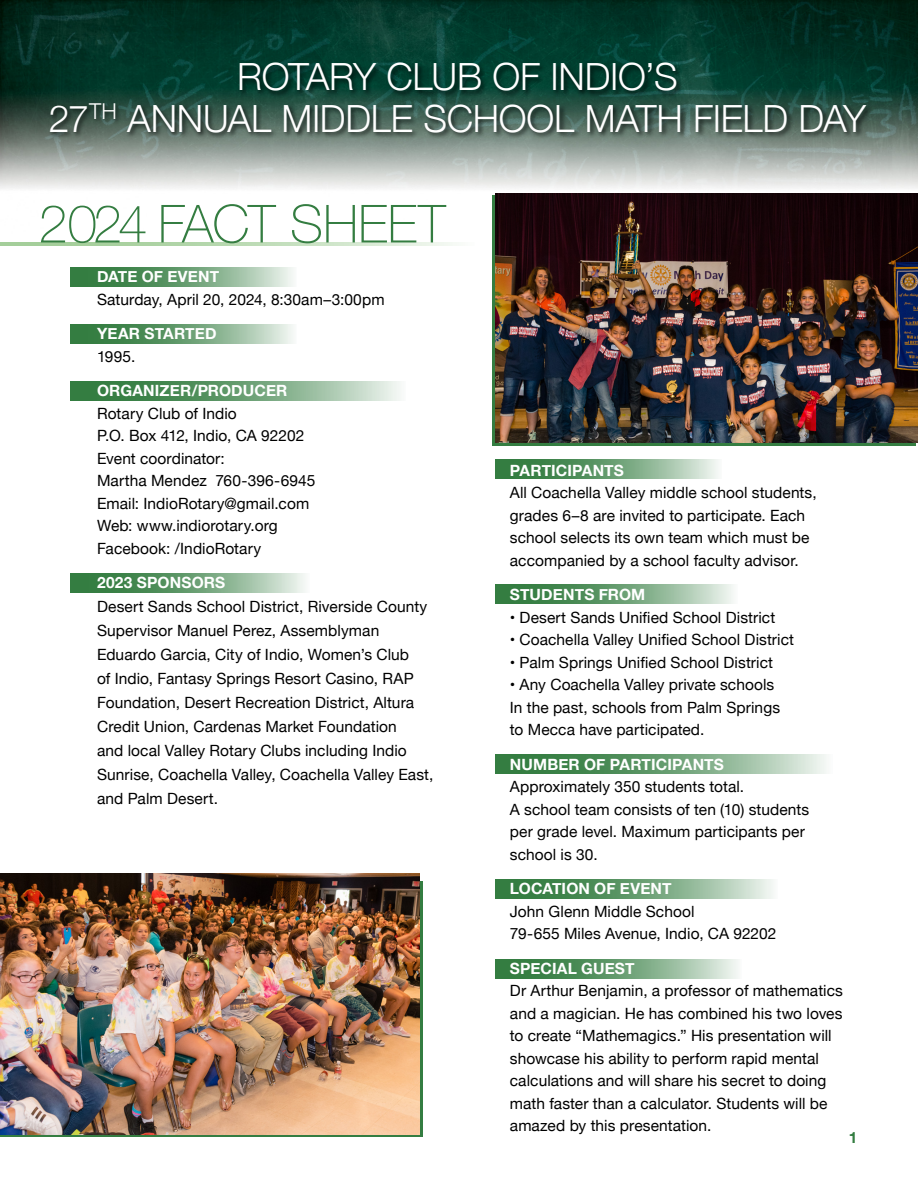
<style>
.page{position:relative;width:918px;height:1188px;background:#fff}
.page>*{position:absolute;margin:0;border:0;box-sizing:border-box;transform-origin:0 0}
.t1{font:100 52.5px "Helvetica Neue";letter-spacing:-.01em;color:#347d41}
.t2{font:300 37.5px/41.5px "Helvetica Neue";letter-spacing:-.01em;color:#fff;text-align:center}
.t3{font:15.45px/22.5px "Helvetica Neue";letter-spacing:.005em;color:#000}
.t4{font:700 15.45px "Helvetica Neue";letter-spacing:.01em;color:#fff}
.t5{font:700 15.45px "Helvetica Neue";color:#347d41}
</style>
<div class="page">
<img style="left:0;top:0;width:918px;height:189px">
<svg style="left:495px;top:459px;width:223px;height:20px;background:#73a57c"></svg>
<svg style="left:495px;top:585px;width:238px;height:19px;background:#73a57c"></svg>
<svg style="left:495px;top:754px;width:331px;height:19px;background:#73a57c"></svg>
<svg style="left:495px;top:880px;width:278px;height:19px;background:#73a57c"></svg>
<svg style="left:495px;top:959px;width:243px;height:19px;background:#73a57c"></svg>
<svg style="left:70px;top:325px;width:223px;height:19px;background:#73a57c"></svg>
<svg style="left:70px;top:268px;width:223px;height:19px;background:#73a57c"></svg>
<svg style="left:70px;top:382px;width:330px;height:19px;background:#73a57c"></svg>
<svg style="left:70px;top:573px;width:235px;height:19px;background:#73a57c"></svg>
<div style="left:238px;top:62px;width:445px;height:36px;background:#000;opacity:.75"></div>
<div style="left:48px;top:102px;width:825px;height:37px;background:#000;opacity:.75"></div>
<hr style="left:1px;top:242px;width:474px;height:3px;background:#a4ce9a">
<img style="left:0;top:873px;width:419px;height:261px">
<img style="left:495px;top:193px;width:423px;height:250px">
<h2 class="t2" style="left:49px;top:53px;width:819px">ROTARY CLUB OF INDIO’S<br>27<sup>TH</sup> ANNUAL MIDDLE SCHOOL MATH FIELD DAY</h2>
<h1 class="t1" style="left:39px;top:184px;width:409px">2024 FACT SHEET</h1>
<p class="t4" style="left:97px;top:265px;width:124px">DATE OF EVENT</p>
<p class="t3" style="left:97px;top:289px;width:289px">Saturday, April 20, 2024, 8:30am–3:00pm</p>
<p class="t4" style="left:97px;top:322px;width:121px">YEAR STARTED</p>
<p class="t3" style="left:97px;top:346px;width:40px">1995.</p>
<p class="t4" style="left:97px;top:379px;width:192px">ORGANIZER/PRODUCER</p>
<p class="t3" style="left:97px;top:403px;width:220px">Rotary Club of Indio<br>P.O. Box 412, Indio, CA 92202<br>Event coordinator:<br>Martha Mendez 760-396-6945<br>Email: IndioRotary@gmail.com<br>Web: www.indiorotary.org<br>Facebook: /IndioRotary</p>
<p class="t4" style="left:97px;top:571px;width:130px">2023 SPONSORS</p>
<p class="t3" style="left:97px;top:596px;width:338px;line-height:24px">Desert Sands School District, Riverside County Supervisor Manuel Perez, Assemblyman Eduardo Garcia, City of Indio, Women’s Club<br>of Indio, Fantasy Springs Resort Casino, RAP Foundation, Desert Recreation District, Altura Credit Union, Cardenas Market Foundation<br>and local Valley Rotary Clubs including Indio Sunrise, Coachella Valley, Coachella Valley East, and Palm Desert.</p>
<p class="t4" style="left:510px;top:458px;width:116px">PARTICIPANTS</p>
<p class="t3" style="left:510px;top:482px;width:308px">All Coachella Valley middle school students, grades 6–8 are invited to participate. Each school selects its own team which must be accompanied by a school faculty advisor.</p>
<p class="t4" style="left:510px;top:583px;width:137px">STUDENTS FROM</p>
<p class="t3" style="left:510px;top:607px;width:267px">• Desert Sands Unified School District</p>
<p class="t3" style="left:510px;top:629px;width:286px">• Coachella Valley Unified School District</p>
<p class="t3" style="left:510px;top:652px;width:265px">• Palm Springs Unified School District</p>
<p class="t3" style="left:510px;top:674px;width:272px">• Any Coachella Valley private schools<br>In the past, schools from Palm Springs to Mecca have participated.</p>
<p class="t4" style="left:510px;top:752px;width:216px">NUMBER OF PARTICIPANTS</p>
<p class="t3" style="left:510px;top:776px;width:301px">Approximately 350 students total.<br>A school team consists of ten (10) students per grade level. Maximum participants per school is 30.</p>
<p class="t4" style="left:510px;top:877px;width:163px">LOCATION OF EVENT</p>
<p class="t3" style="left:510px;top:901px;width:268px">John Glenn Middle School<br>79-655 Miles Avenue, Indio, CA 92202</p>
<p class="t4" style="left:510px;top:956px;width:126px">SPECIAL GUEST</p>
<p class="t3" style="left:510px;top:980px;width:335px">Dr Arthur Benjamin, a professor of mathematics and a magician. He has combined his two loves to create “Mathemagics.” His presentation will showcase his ability to perform rapid mental calculations and will share his secret to doing math faster than a calculator. Students will be amazed by this presentation.</p>
<p class="t5" style="left:849px;top:1125px;width:10px">1</p>
</div>
